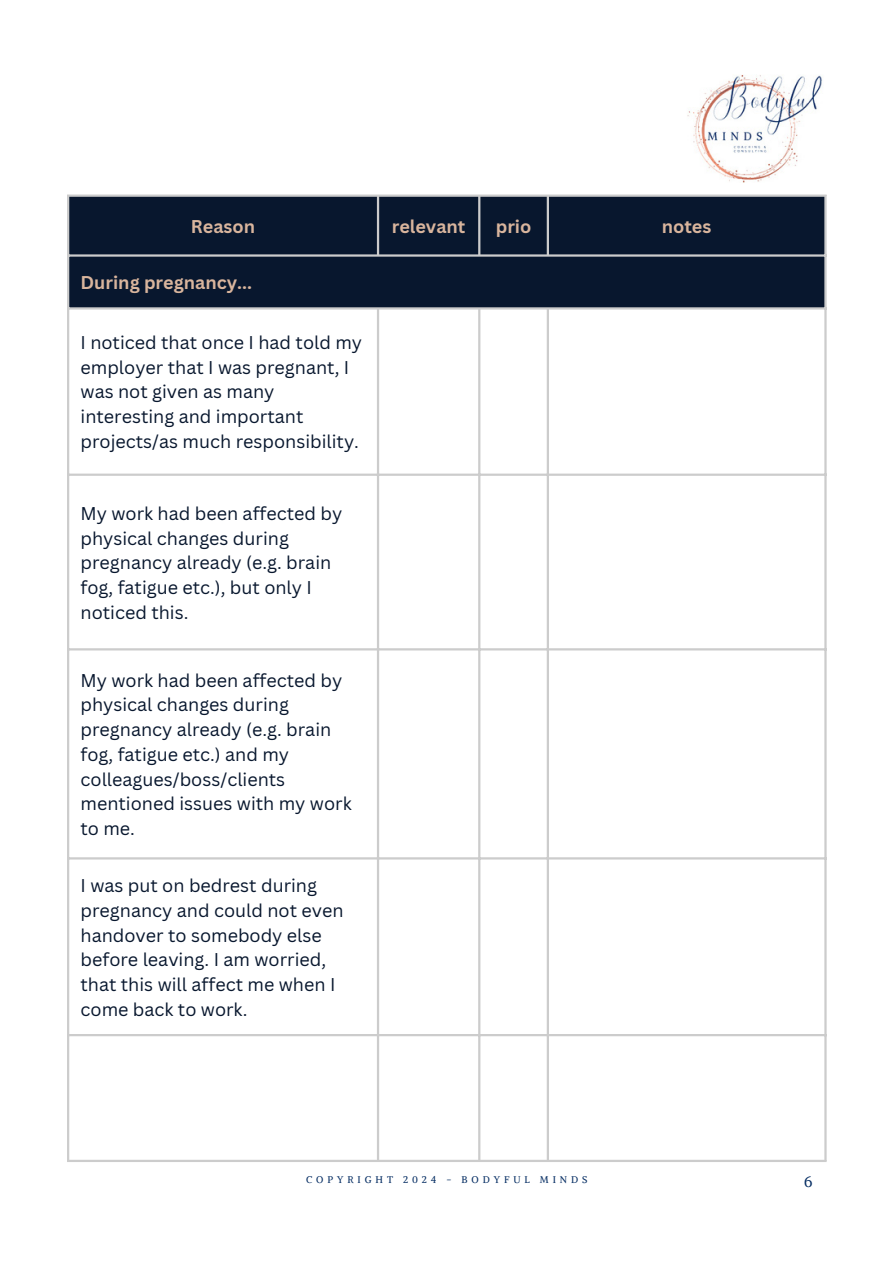
<style>
.page{position:relative;width:894px;height:1264px;background:#fff}
.page>*{position:absolute;margin:0;border:0;box-sizing:border-box;transform-origin:0 0}
.t1{font:18px/24.8px "Canva Sans";color:#08172e}
.t2{font:700 18px "Canva Sans";color:#d9b59d}
.t3{font:15px "Alike";color:#042c62}
.t4{font:9.6px "Alike";letter-spacing:.405em;color:#042c62}
</style>
<div class="page">
<img style="left:687px;top:74px;width:135px;height:108px">
<div style="left:69px;top:197px;width:755px;height:110px;background:#08172e"></div>
<hr style="left:67px;top:197px;width:2px;height:962px;background:#ccc">
<hr style="left:377px;top:197px;width:2px;height:57px;background:#ccc">
<hr style="left:377px;top:309px;width:2px;height:850px;background:#ccc">
<hr style="left:478px;top:197px;width:2px;height:57px;background:#ccc">
<hr style="left:478px;top:309px;width:2px;height:850px;background:#ccc">
<hr style="left:546px;top:197px;width:3px;height:57px;background:#ccc">
<hr style="left:546px;top:309px;width:3px;height:850px;background:#ccc">
<hr style="left:824px;top:197px;width:2px;height:962px;background:#ccc">
<hr style="left:67px;top:194px;width:759px;height:3px;background:#ccc">
<hr style="left:67px;top:254px;width:759px;height:3px;background:#ccc">
<hr style="left:67px;top:307px;width:759px;height:2px;background:#ccc">
<hr style="left:67px;top:473px;width:759px;height:3px;background:#ccc">
<hr style="left:67px;top:648px;width:759px;height:2px;background:#ccc">
<hr style="left:67px;top:857px;width:759px;height:2px;background:#ccc">
<hr style="left:67px;top:1033px;width:759px;height:3px;background:#ccc">
<hr style="left:67px;top:1159px;width:759px;height:2px;background:#ccc">
<p class="t2" style="left:191px;top:213px;width:66px">Reason</p>
<p class="t2" style="left:391px;top:213px;width:75px">relevant</p>
<p class="t2" style="left:495px;top:213px;width:37px">prio</p>
<p class="t2" style="left:661px;top:213px;width:51px">notes</p>
<p class="t2" style="left:80px;top:270px;width:173px">During pregnancy...</p>
<p class="t1" style="left:80px;top:329px;width:283px">I noticed that once I had told my employer that I was pregnant, I was not given as many interesting and important projects/as much responsibility.</p>
<p class="t1" style="left:80px;top:500px;width:263px">My work had been affected by physical changes during pregnancy already (e.g. brain fog, fatigue etc.), but only I noticed this.</p>
<p class="t1" style="left:80px;top:667px;width:272px">My work had been affected by physical changes during pregnancy already (e.g. brain fog, fatigue etc.) and my colleagues/boss/clients mentioned issues with my work to me.</p>
<p class="t1" style="left:80px;top:872px;width:264px">I was put on bedrest during pregnancy and could not even handover to somebody else before leaving. I am worried, that this will affect me when I come back to work.</p>
<p class="t4" style="left:306px;top:1173px;width:283px">COPYRIGHT 2024 - BODYFUL MINDS</p>
<p class="t3" style="left:804px;top:1172px;width:10px">6</p>
</div>
